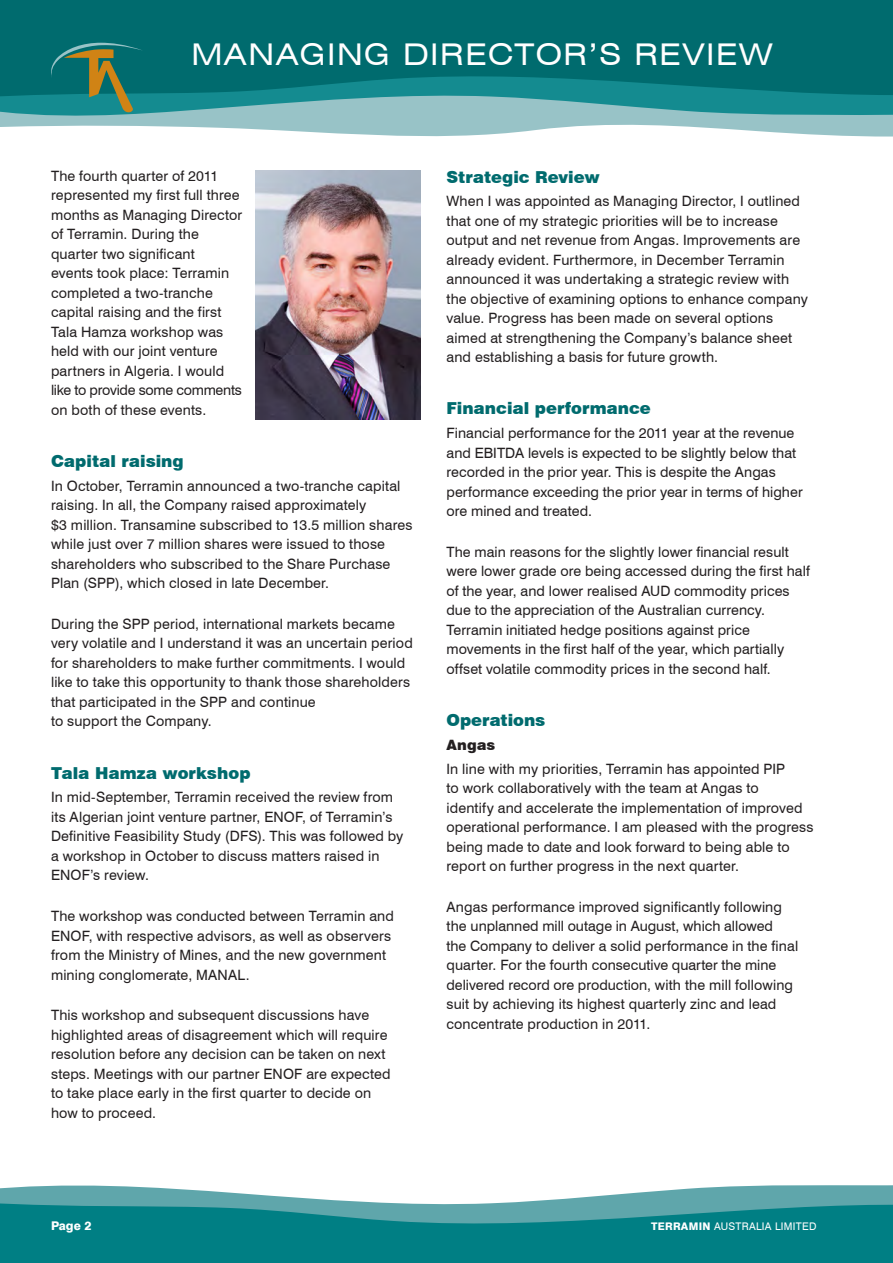
<style>
.page{position:relative;width:893px;height:1263px;background:#fff}
.page>*{position:absolute;margin:0;border:0;box-sizing:border-box;transform-origin:0 0}
.t1{font:expanded 30px "Swiss 721 BT";letter-spacing:.05em;color:#fff}
.t2{font:900 16.5px "Swiss 721 BT";color:#006b6e}
.t3{font:14.25px/19.5px "Swiss 721 BT";letter-spacing:.01em;color:#231f20}
.t4{font:900 14.25px "Swiss 721 BT";letter-spacing:.005em;color:#231f20}
.t5{font:800 12px "Swiss 721 BT";color:#fff}
.t6{font:10.5px "Swiss 721 BT";color:#fff}
.s1{font-weight:800}
</style>
<div class="page">
<svg style="left:0;top:120px;width:893px;height:17px;fill:#98c3c7"></svg>
<svg style="left:0;top:97px;width:893px;height:23px;background:#62acb0"></svg>
<svg style="left:0;top:0;width:893px;height:97px;background:#026e71"></svg>
<svg style="left:0;top:1185px;width:893px;height:16px;fill:#5fa6ab"></svg>
<svg style="left:0;top:1201px;width:893px;height:62px;background:#13878c"></svg>
<svg style="left:50px;top:43px;width:93px;height:70px;background:#307a68"></svg>
<img style="left:255px;top:170px;width:166px;height:249px">
<h1 class="t1" style="left:191px;top:37px;width:583px">MANAGI NG DI RECTOR’S REVI EW</h1>
<p class="t3" style="left:51px;top:166px;width:193px">The fourth quarter of 2011 represented my first full three months as Managing Director of Terramin. During the quarter two significant<br>events took place: Terramin completed a two-tranche capital raising and the first<br>Tala Hamza workshop was held with our joint venture partners in Algeria. I would like to provide some comments on both of these events.</p>
<p class="t2" style="left:51px;top:451px;width:134px">Capital raising</p>
<p class="t3" style="left:51px;top:476px;width:363px">In October, Terramin announced a two-tranche capital raising. In all, the Company raised approximately<br>$3 million. Transamine subscribed to 13.5 million shares while just over 7 million shares were issued to those shareholders who subscribed to the Share Purchase Plan (SPP), which closed in late December.</p>
<p class="t3" style="left:51px;top:614px;width:363px">During the SPP period, international markets became very volatile and I understand it was an uncertain period for shareholders to make further commitments. I would like to take this opportunity to thank those shareholders that participated in the SPP and continue<br>to support the Company.</p>
<p class="t2" style="left:51px;top:763px;width:201px">Tala Hamza workshop</p>
<p class="t3" style="left:51px;top:787px;width:354px">In mid-September, Terramin received the review from its Algerian joint venture partner, ENOF, of Terramin’s Definitive Feasibility Study (DFS). This was followed by a workshop in October to discuss matters raised in ENOF’s review.</p>
<p class="t3" style="left:51px;top:906px;width:344px">The workshop was conducted between Terramin and ENOF, with respective advisors, as well as observers from the Ministry of Mines, and the new government mining conglomerate, MANAL.</p>
<p class="t3" style="left:51px;top:1005px;width:341px">This workshop and subsequent discussions have highlighted areas of disagreement which will require resolution before any decision can be taken on next steps. Meetings with our partner ENOF are expected to take place early in the first quarter to decide on how to proceed.</p>
<p class="t2" style="left:446px;top:167px;width:155px">Strategic Review</p>
<p class="t3" style="left:446px;top:191px;width:363px">When I was appointed as Managing Director, I outlined that one of my strategic priorities will be to increase output and net revenue from Angas. Improvements are already evident. Furthermore, in December Terramin announced it was undertaking a strategic review with the objective of examining options to enhance company value. Progress has been made on several options aimed at strengthening the Company’s balance sheet and establishing a basis for future growth.</p>
<p class="t2" style="left:446px;top:398px;width:206px">Financial performance</p>
<p class="t3" style="left:446px;top:423px;width:358px">Financial performance for the 2011 year at the revenue and EBITDA levels is expected to be slightly below that recorded in the prior year. This is despite the Angas performance exceeding the prior year in terms of higher ore mined and treated.</p>
<p class="t3" style="left:446px;top:542px;width:365px">The main reasons for the slightly lower financial result were lower grade ore being accessed during the first half of the year, and lower realised AUD commodity prices due to the appreciation of the Australian currency.<br>Terramin initiated hedge positions against price movements in the first half of the year, which partially offset volatile commodity prices in the second half.</p>
<p class="t2" style="left:446px;top:710px;width:100px">Operations</p>
<p class="t4" style="left:446px;top:736px;width:50px">Angas</p>
<p class="t3" style="left:446px;top:758px;width:369px">In line with my priorities, Terramin has appointed PIP<br>to work collaboratively with the team at Angas to<br>identify and accelerate the implementation of improved operational performance. I am pleased with the progress being made to date and look forward to being able to report on further progress in the next quarter.</p>
<p class="t3" style="left:446px;top:897px;width:353px">Angas performance improved significantly following the unplanned mill outage in August, which allowed<br>the Company to deliver a solid performance in the final quarter. For the fourth consecutive quarter the mine delivered record ore production, with the mill following suit by achieving its highest quarterly zinc and lead concentrate production in 2011.</p>
<p class="t5" style="left:51px;top:1219px;width:42px">PAGE 2</p>
<p class="t6" style="left:651px;top:1220px;width:78px"><span class="s1">TERRAMIN</span> Australia</p>
<p class="t6" style="left:775px;top:1220px;width:13px">Limited</p>
</div>
